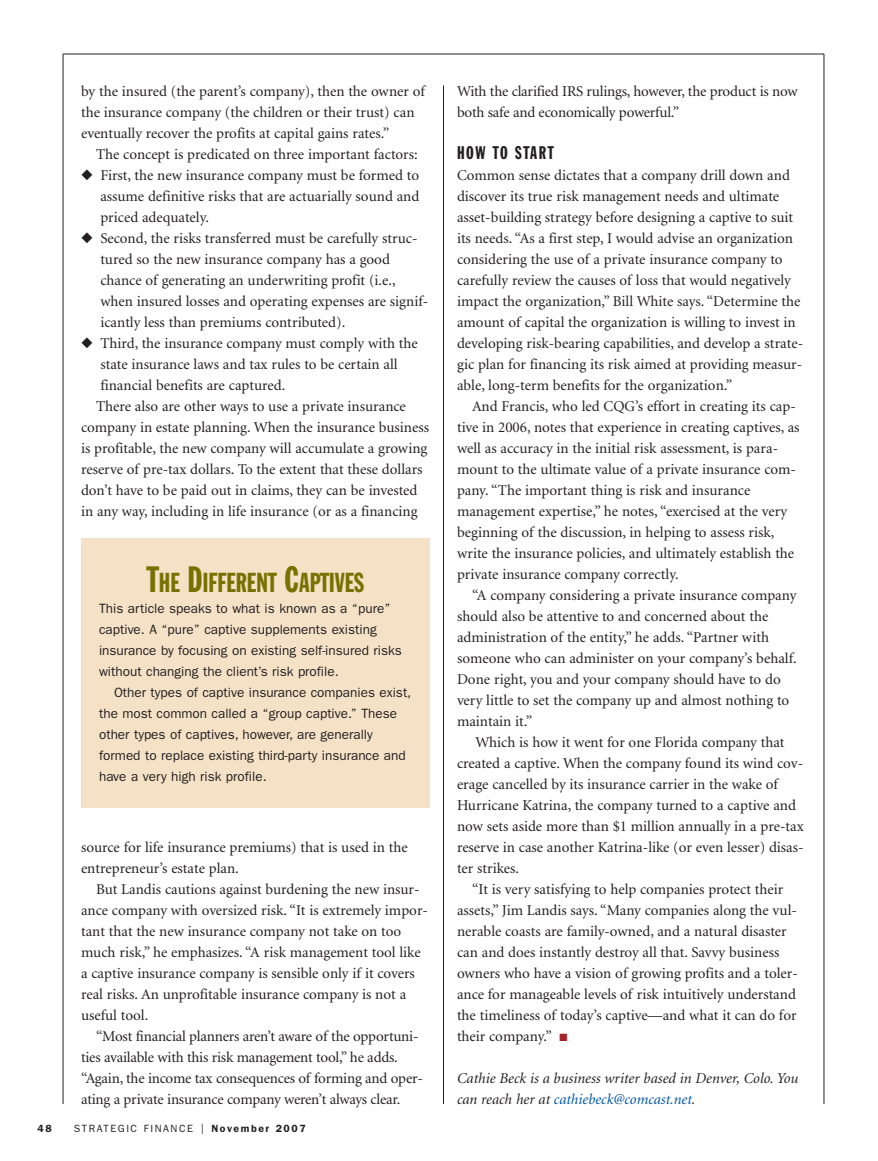
<style>
.page{position:relative;width:878px;height:1161px;background:#fff}
.page>*{position:absolute;margin:0;border:0;box-sizing:border-box;transform-origin:0 0}
.t1{font:27px "Franklin Gothic Extra Cond";color:#787000}
.t2{font:18px "Franklin Gothic Extra Cond";letter-spacing:.09em;color:#231f20}
.t3{font:15px/21px "Minion";color:#231f20}
.t4{font:italic 15px/21px "Minion";color:#231f20}
.t5{font:13.5px/21px "Franklin Gothic";color:#231f20}
.t6{font:10.5px "Franklin Gothic";letter-spacing:.15em;color:#231f20}
.t7{font:600 10.5px "Franklin Gothic";color:#231f20}
.s1{font-size:36px}
.s2{font-size:15px}
.s3{font-weight:600}
.s4{color:#a72427}
.s5{color:#0155a5}
</style>
<div class="page">
<hr style="left:63px;top:54px;width:761px;height:1px;background:#231f20">
<hr style="left:63px;top:54px;width:1px;height:1050px;background:#231f20">
<hr style="left:443px;top:86px;width:1px;height:1018px;background:#231f20">
<hr style="left:823px;top:54px;width:1px;height:1050px;background:#231f20">
<div style="left:81px;top:538px;width:349px;height:270px;background:#f5e2c6"></div>
<p class="t3" style="left:81px;top:82px;width:345px">by the insured (the parent’s company), then the owner of the insurance company (the children or their trust) can eventually recover the profits at capital gains rates.”</p>
<p class="t3" style="left:96px;top:145px;width:323px">The concept is predicated on three important factors:</p>
<p class="t3" style="left:100px;top:166px;width:320px;text-align:justify;text-indent:-19px">◆ First, the new insurance company must be formed to assume definitive risks that are actuarially sound and priced adequately.</p>
<p class="t3" style="left:100px;top:229px;width:329px;text-indent:-19px">◆ Second, the risks transferred must be carefully struc&shy;tured so the new insurance company has a good chance of generating an underwriting profit (i.e., when insured losses and operating expenses are signif&shy;icantly less than premiums contributed).</p>
<p class="t3" style="left:81px;top:334px;width:338px">◆ Third, the insurance company must comply with the</p>
<p class="t3" style="left:100px;top:355px;width:299px">state insurance laws and tax rules to be certain all</p>
<p class="t3" style="left:100px;top:376px;width:186px">financial benefits are captured.</p>
<p class="t3" style="left:96px;top:397px;width:311px">There also are other ways to use a private insurance</p>
<p class="t3" style="left:81px;top:418px;width:349px">company in estate planning. When the insurance business</p>
<p class="t3" style="left:81px;top:439px;width:348px">is profitable, the new company will accumulate a growing</p>
<p class="t3" style="left:81px;top:460px;width:343px">reserve of pre-tax dollars. To the extent that these dollars</p>
<p class="t3" style="left:81px;top:481px;width:338px">don’t have to be paid out in claims, they can be invested</p>
<p class="t3" style="left:81px;top:502px;width:338px">in any way, including in life insurance (or as a financing</p>
<h1 class="t1" style="left:147px;top:573px;width:219px"><span class="s1">T</span>HE <span class="s1">D</span>IFFERENT <span class="s1">C</span>APTIVES</h1>
<p class="t5" style="left:99px;top:599px;width:304px">This article speaks to what is known as a “pure” captive. A “pure” captive supplements existing insurance by focusing on existing self-insured risks without changing the client’s risk profile.</p>
<p class="t5" style="left:99px;top:683px;width:314px;text-indent:15px">Other types of captive insurance companies exist, the most common called a “group captive.” These other types of captives, however, are generally formed to replace existing third-party insurance and have a very high risk profile.</p>
<p class="t3" style="left:81px;top:838px;width:328px">source for life insurance premiums) that is used in the entrepreneur’s estate plan.</p>
<p class="t3" style="left:81px;top:880px;width:348px;text-indent:15px">But Landis cautions against burdening the new insur&shy;ance company with oversized risk. “It is extremely impor&shy;tant that the new insurance company not take on too much risk,” he emphasizes. “A risk management tool like a captive insurance company is sensible only if it covers real risks. An unprofitable insurance company is not a useful tool.</p>
<p class="t3" style="left:81px;top:1027px;width:343px;text-indent:15px">“Most financial planners aren’t aware of the opportuni&shy;ties available with this risk management tool,” he adds. “Again, the income tax consequences of forming and oper&shy;ating a private insurance company weren’t always clear.</p>
<p class="t7" style="left:38px;top:1125px;width:16px">48</p>
<p class="t6" style="left:74px;top:1125px;width:233px">STRATEGIC FINANCE <span class="s2">I</span> <span class="s3">November 2007</span></p>
<p class="t3" style="left:457px;top:82px;width:342px">With the clarified IRS rulings, however, the product is now both safe and economically powerful.”</p>
<p class="t2" style="left:457px;top:146px;width:98px">HOW TO START</p>
<p class="t3" style="left:457px;top:166px;width:347px">Common sense dictates that a company drill down and discover its true risk management needs and ultimate asset-building strategy before designing a captive to suit its needs. “As a first step, I would advise an organization considering the use of a private insurance company to carefully review the causes of loss that would negatively impact the organization,” Bill White says. “Determine the amount of capital the organization is willing to invest in developing risk-bearing capabilities, and develop a strate&shy;gic plan for financing its risk aimed at providing measur&shy;able, long-term benefits for the organization.”</p>
<p class="t3" style="left:457px;top:397px;width:344px;text-indent:15px">And Francis, who led CQG’s effort in creating its cap&shy;tive in 2006, notes that experience in creating captives, as well as accuracy in the initial risk assessment, is para&shy;mount to the ultimate value of a private insurance com&shy;pany. “The important thing is risk and insurance management expertise,” he notes, “exercised at the very beginning of the discussion, in helping to assess risk, write the insurance policies, and ultimately establish the private insurance company correctly.</p>
<p class="t3" style="left:457px;top:586px;width:341px;text-indent:15px">“A company considering a private insurance company should also be attentive to and concerned about the administration of the entity,” he adds. “Partner with someone who can administer on your company’s behalf.<br>Done right, you and your company should have to do very little to set the company up and almost nothing to maintain it.”</p>
<p class="t3" style="left:457px;top:733px;width:348px;text-indent:18px">Which is how it went for one Florida company that created a captive. When the company found its wind cov&shy;erage cancelled by its insurance carrier in the wake of Hurricane Katrina, the company turned to a captive and now sets aside more than $1 million annually in a pre-tax reserve in case another Katrina-like (or even lesser) disas&shy;ter strikes.</p>
<p class="t3" style="left:457px;top:880px;width:342px;text-indent:15px">“It is very satisfying to help companies protect their assets,” Jim Landis says. “Many companies along the vul&shy;nerable coasts are family-owned, and a natural disaster can and does instantly destroy all that. Savvy business owners who have a vision of growing profits and a toler&shy;ance for manageable levels of risk intuitively understand the timeliness of today’s captive—and what it can do for their company.” <span class="s4">■</span></p>
<p class="t4" style="left:457px;top:1069px;width:343px">Cathie Beck is a business writer based in Denver, Colo. You can reach her at <span class="s5">cathiebeck@comcast.net</span>.</p>
</div>
